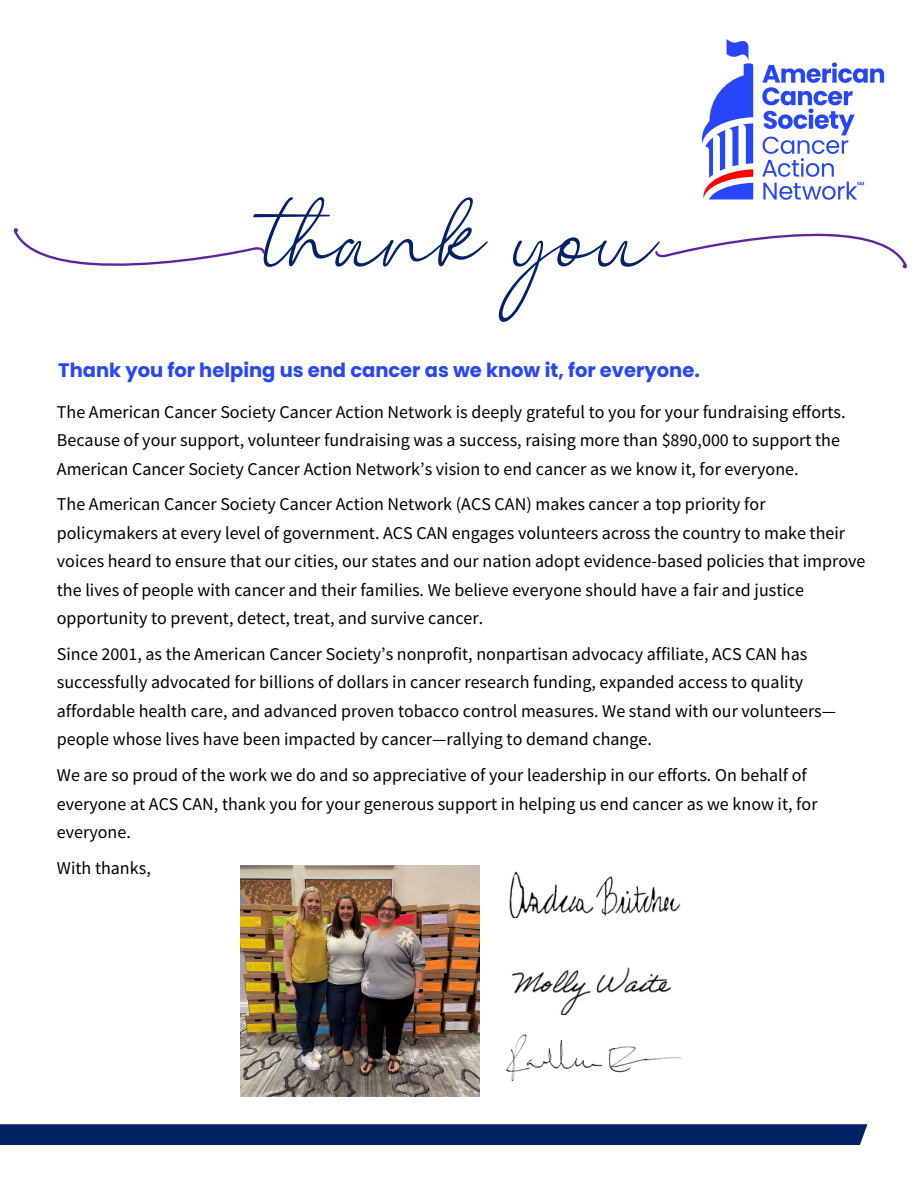
<style>
.page{position:relative;width:918px;height:1188px;background:#fff}
.page>*{position:absolute;margin:0;border:0;box-sizing:border-box;transform-origin:0 0}
.t1{font:226.95px "The Bigmaker";color:#012169}
.t2{font:700 19.5px "Poppins";color:#2746f8}
.t3{font:18px/28.5px "Source Sans Pro";color:#000}
</style>
<div class="page">
<img style="left:241px;top:866px;width:238px;height:230px">
<img style="left:509px;top:871px;width:172px;height:47px">
<svg style="left:655px;top:233px;width:252px;height:36px"></svg>
<svg style="left:13px;top:228px;width:252px;height:38px"></svg>
<div style="left:0;top:1124px;width:867px;height:21px;background:#012169"></div>
<svg style="left:702px;top:39px;width:51px;height:160px"></svg>
<svg style="left:762px;top:62px;width:122px;height:138px"></svg>
<img style="left:512px;top:967px;width:160px;height:47px">
<img style="left:506px;top:1034px;width:176px;height:46px">
<p class="t1" style="left:268px;top:131px;width:391px">thank you</p>
<p class="t2" style="left:58px;top:357px;width:643px">Thank you for helping us end cancer as we know it, for everyone.</p>
<p class="t3" style="left:57px;top:397px;width:790px">The American Cancer Society Cancer Action Network is deeply grateful to you for your fundraising efforts.<br>Because of your support, volunteer fundraising was a success, raising more than $890,000 to support the<br>American Cancer Society Cancer Action Network’s vision to end cancer as we know it, for everyone.</p>
<h1 class="t3" style="left:57px;top:490px;width:810px">The American Cancer Society Cancer Action Network (ACS CAN) makes cancer a top priority for policymakers at every level of government. ACS CAN engages volunteers across the country to make their voices heard to ensure that our cities, our states and our nation adopt evidence-based policies that improve the lives of people with cancer and their families. We believe everyone should have a fair and justice opportunity to prevent, detect, treat, and survive cancer.</h1>
<p class="t3" style="left:57px;top:639px;width:781px">Since 2001, as the American Cancer Society’s nonprofit, nonpartisan advocacy affiliate, ACS CAN has successfully advocated for billions of dollars in cancer research funding, expanded access to quality affordable health care, and advanced proven tobacco control measures. We stand with our volunteers— people whose lives have been impacted by cancer—rallying to demand change.</p>
<p class="t3" style="left:57px;top:760px;width:762px">We are so proud of the work we do and so appreciative of your leadership in our efforts. On behalf of everyone at ACS CAN, thank you for your generous support in helping us end cancer as we know it, for everyone.</p>
<h2 class="t3" style="left:57px;top:853px;width:95px">With thanks,</h2>
</div>
